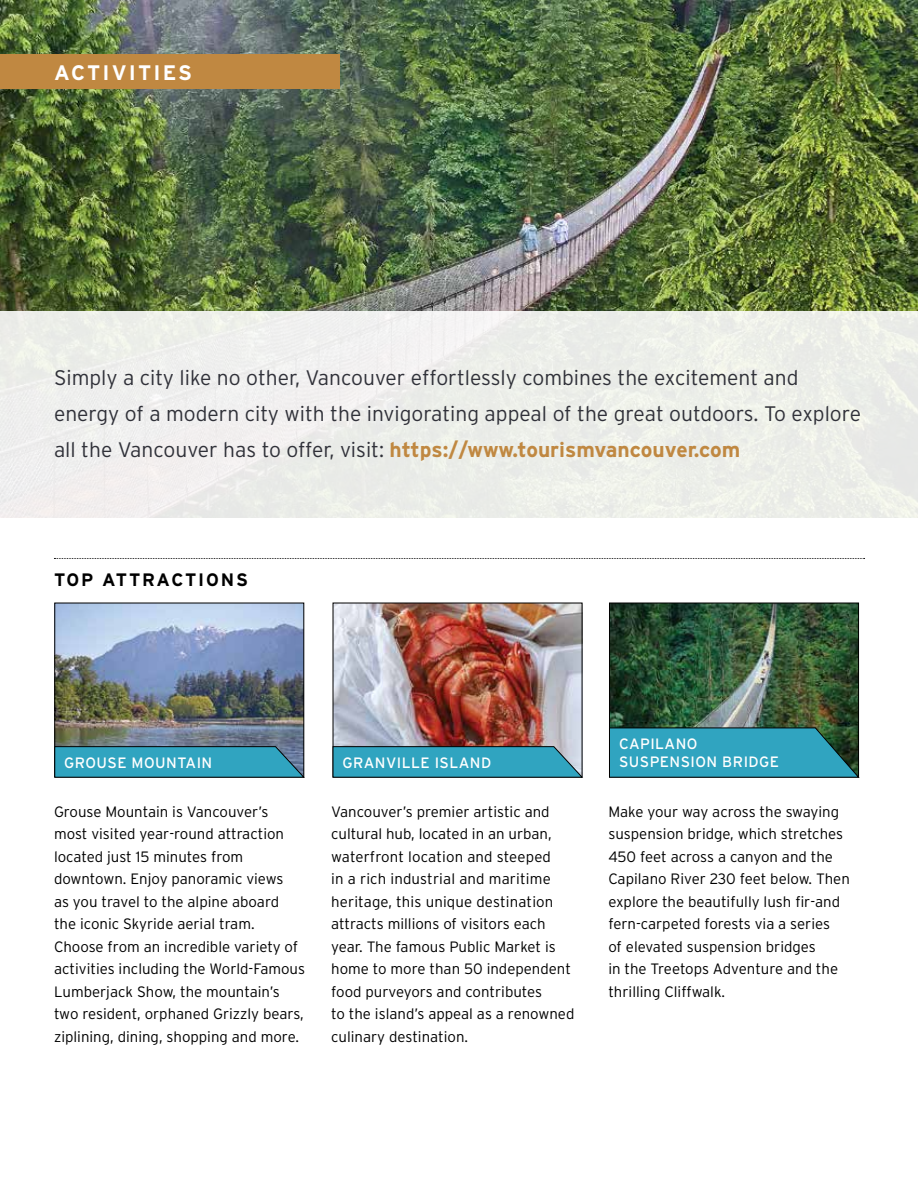
<style>
.page{position:relative;width:918px;height:1188px;background:#fff}
.page>*{position:absolute;margin:0;border:0;box-sizing:border-box;transform-origin:0 0}
.t1{font:300 21px/36px "Interstate";color:#303139}
.t2{font:700 21px "Interstate";letter-spacing:.1em;color:#fff}
.t3{font:700 18px "Interstate";letter-spacing:.1em;color:#000}
.t4{font:300 15px/22.5px "Interstate";color:#000}
.t5{font:15px/18px "Interstate";letter-spacing:.03em;color:#fff}
.s1{font-weight:700;color:#c08841}
</style>
<div class="page">
<img style="left:0;top:0;width:918px;height:311px">
<div style="left:0;top:311px;width:918px;height:206px;background:#edeeea"></div>
<div style="left:0;top:54px;width:339px;height:34px;background:#c08841"></div>
<svg style="left:54px;top:558px;width:811px;height:1px"></svg>
<img style="left:56px;top:605px;width:246px;height:141px">
<div style="left:54px;top:603px;width:250px;height:174px;border:1px solid #000"></div>
<img style="left:335px;top:605px;width:245px;height:141px">
<img style="left:611px;top:605px;width:246px;height:122px">
<div style="left:609px;top:603px;width:250px;height:174px;border:1px solid #000"></div>
<svg style="left:54px;top:746px;width:251px;height:32px;background:#3095af"></svg>
<svg style="left:332px;top:746px;width:251px;height:32px;background:#359ab3"></svg>
<svg style="left:609px;top:727px;width:251px;height:51px;background:#2e94a9"></svg>
<h1 class="t2" style="left:54px;top:60px;width:140px">ACTIVITIES</h1>
<p class="t1" style="left:54px;top:360px;width:809px">Simply a city like no other, Vancouver effortlessly combines the excitement and energy of a modern city with the invigorating appeal of the great outdoors. To explore all the Vancouver has to offer, visit: <span class="s1">https://www.tourismvancouver.com</span></p>
<p class="t3" style="left:54px;top:569px;width:195px">TOP ATTRACTIONS</p>
<p class="t5" style="left:64px;top:754px;width:150px">GROUSE MOUNTAIN</p>
<p class="t5" style="left:343px;top:754px;width:150px">GRANVILLE ISLAND</p>
<p class="t5" style="left:619px;top:735px;width:162px">CAPILANO<br>SUSPENSION BRIDGE</p>
<p class="t4" style="left:54px;top:800px;width:253px">Grouse Mountain is Vancouver’s most visited year-round attraction located just 15 minutes from downtown. Enjoy panoramic views<br>as you travel to the alpine aboard<br>the iconic Skyride aerial tram.<br>Choose from an incredible variety of activities including the World-Famous Lumberjack Show, the mountain’s two resident, orphaned Grizzly bears, ziplining, dining, shopping and more.</p>
<p class="t4" style="left:331px;top:800px;width:245px">Vancouver’s premier artistic and cultural hub, located in an urban, waterfront location and steeped<br>in a rich industrial and maritime heritage, this unique destination attracts millions of visitors each year. The famous Public Market is home to more than 50 independent food purveyors and contributes<br>to the island’s appeal as a renowned culinary destination.</p>
<p class="t4" style="left:608px;top:800px;width:243px">Make your way across the swaying suspension bridge, which stretches<br>450 feet across a canyon and the<br>Capilano River 230 feet below. Then explore the beautifully lush fir-and fern-carpeted forests via a series<br>of elevated suspension bridges<br>in the Treetops Adventure and the thrilling Cliffwalk.</p>
</div>
